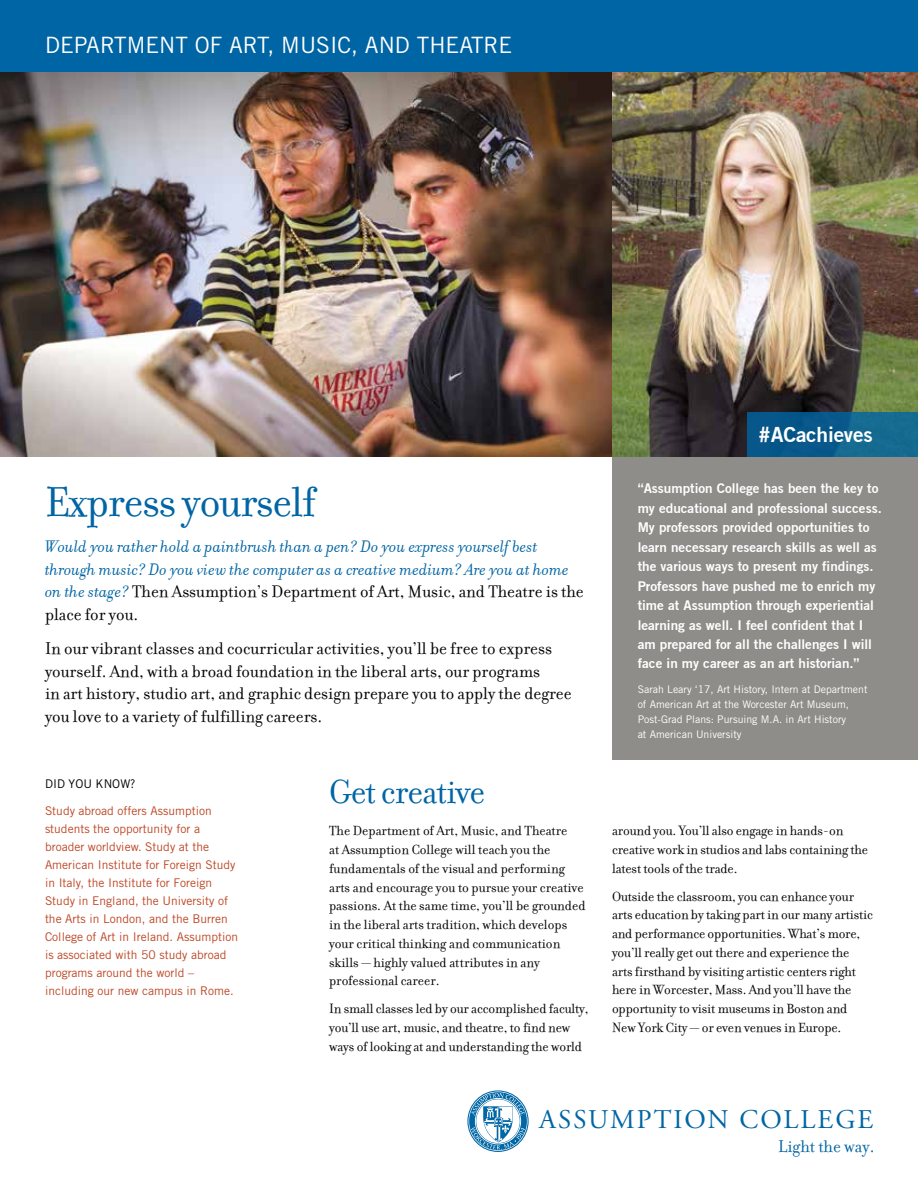
<style>
.page{position:relative;width:918px;height:1188px;background:#fff}
.page>*{position:absolute;margin:0;border:0;box-sizing:border-box;transform-origin:0 0}
.t1{font:45px "Filosofia";letter-spacing:-.025em;color:#0065a4}
.t2{font:36px "Filosofia";letter-spacing:-.025em;color:#0065a4}
.t3{font:27px "Adobe Garamond Pro";letter-spacing:.075em;color:#0065a4}
.t4{font:22.5px "Trade Gothic";color:#fff}
.t5{font:700 21px "Trade Gothic No.2";letter-spacing:-.01em;color:#fff}
.t6{font:18px/22.5px "Filosofia";color:#000}
.t7{font:italic 18px/22.5px "Filosofia";color:#0065a4}
.t8{font:18px "Filosofia";color:#0065a4}
.t9{font:14.25px/18.8px "Filosofia";letter-spacing:-.01em;color:#000}
.t10{font:700 13.5px/19.5px "Trade Gothic No.2";color:#fff}
.t11{font:12px "Trade Gothic";color:#bd4624}
.t12{font:12px "Trade Gothic";color:#000}
.t13{font:10.5px/15px "Trade Gothic";color:#fff}
.s1{font-style:normal;color:#000}
</style>
<div class="page">
<div style="left:612px;top:457px;width:306px;height:303px;background:#8e8d8a"></div>
<img style="left:0;top:72px;width:918px;height:385px">
<div style="left:0;top:0;width:918px;height:72px;background:#0065a4"></div>
<div style="left:747px;top:412px;width:171px;height:45px;background:linear-gradient(to right,#035188,#186e92)"></div>
<svg style="left:467px;top:1090px;width:62px;height:62px"></svg>
<svg style="left:471px;top:1093px;width:54px;height:57px"></svg>
<h1 class="t4" style="left:45px;top:32px;width:469px">DEPARTMENT OF ART, MUSIC, AND THEATRE</h1>
<h2 class="t1" style="left:45px;top:477px;width:273px">Express yourself</h2>
<p class="t7" style="left:45px;top:536px;width:540px">Would you rather hold a paintbrush than a pen? Do you express yourself best through music? Do you view the computer as a creative medium? Are you at home on the stage? <span class="s1">Then Assumption’s Department of Art, Music, and Theatre is the place for you.</span></p>
<p class="t6" style="left:45px;top:638px;width:528px">In our vibrant classes and cocurricular activities, you’ll be free to express yourself. And, with a broad foundation in the liberal arts, our programs<br>in art history, studio art, and graphic design prepare you to apply the degree you love to a variety of fulfilling careers.</p>
<p class="t12" style="left:45px;top:776px;width:92px">DID YOU KNOW?</p>
<h1 class="t2" style="left:329px;top:772px;width:158px">Get creative</h1>
<p class="t11" style="left:45px;top:803px;width:168px">Study abroad offers Assumption</p>
<p class="t11" style="left:45px;top:821px;width:157px">students the opportunity for a</p>
<p class="t9" style="left:329px;top:822px;width:240px">The Department of Art, Music, and Theatre</p>
<p class="t11" style="left:45px;top:839px;width:166px">broader worldview. Study at the</p>
<p class="t9" style="left:329px;top:841px;width:223px">at Assumption College will teach you the</p>
<p class="t11" style="left:45px;top:857px;width:192px">American Institute for Foreign Study</p>
<p class="t9" style="left:329px;top:859px;width:237px">fundamentals of the visual and performing</p>
<p class="t11" style="left:45px;top:875px;width:169px">in Italy, the Institute for Foreign</p>
<p class="t9" style="left:329px;top:878px;width:256px">arts and encourage you to pursue your creative</p>
<p class="t11" style="left:45px;top:893px;width:185px">Study in England, the University of</p>
<p class="t9" style="left:329px;top:897px;width:258px">passions. At the same time, you’ll be grounded</p>
<p class="t11" style="left:45px;top:911px;width:184px">the Arts in London, and the Burren</p>
<p class="t9" style="left:329px;top:916px;width:240px">in the liberal arts tradition, which develops</p>
<p class="t11" style="left:45px;top:929px;width:195px">College of Art in Ireland. Assumption</p>
<p class="t9" style="left:329px;top:934px;width:233px">your critical thinking and communication</p>
<p class="t11" style="left:45px;top:947px;width:183px">is associated with 50 study abroad</p>
<p class="t9" style="left:329px;top:953px;width:212px">skills – highly valued attributes in any</p>
<p class="t11" style="left:45px;top:965px;width:151px">programs around the world –</p>
<p class="t9" style="left:329px;top:972px;width:112px">professional career.</p>
<p class="t11" style="left:45px;top:983px;width:190px">including our new campus in Rome.</p>
<p class="t9" style="left:329px;top:1000px;width:261px">In small classes led by our accomplished faculty, you’ll use art, music, and theatre, to find new ways of looking at and understanding the world</p>
<h3 class="t5" style="left:758px;top:421px;width:116px">#ACachieves</h3>
<p class="t10" style="left:638px;top:478px;width:246px">“Assumption College has been the key to my educational and professional success.<br>My professors provided opportunities to learn necessary research skills as well as the various ways to present my findings.<br>Professors have pushed me to enrich my time at Assumption through experiential learning as well. I feel confident that I am prepared for all the challenges I will face in my career as an art historian.”</p>
<p class="t13" style="left:638px;top:681px;width:231px">Sarah Leary ‘17, Art History, Intern at Department of American Art at the Worcester Art Museum, Post-Grad Plans: Pursuing M.A. in Art History<br>at American University</p>
<p class="t9" style="left:612px;top:822px;width:258px">around you. You’ll also engage in hands-on creative work in studios and labs containing the latest tools of the trade.</p>
<p class="t9" style="left:612px;top:887px;width:262px">Outside the classroom, you can enhance your arts education by taking part in our many artistic and performance opportunities. What’s more, you’ll really get out there and experience the arts firsthand by visiting artistic centers right here in Worcester, Mass. And you’ll have the opportunity to visit museums in Boston and New York City – or even venues in Europe.</p>
<h2 class="t3" style="left:539px;top:1103px;width:336px">ASSUMPTION COLLEGE</h2>
<p class="t8" style="left:778px;top:1136px;width:98px">Light the way.</p>
</div>
